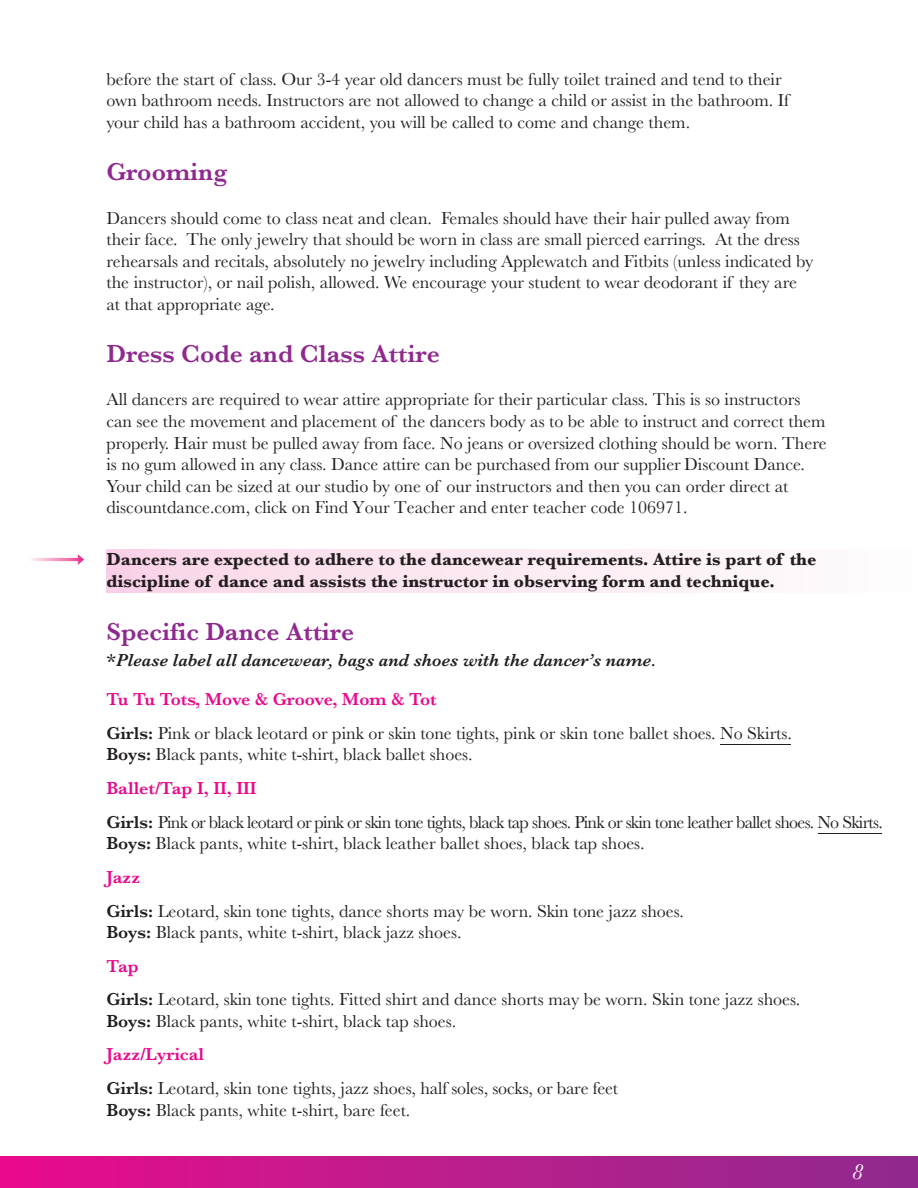
<style>
.page{position:relative;width:918px;height:1188px;background:#fff}
.page>*{position:absolute;margin:0;border:0;box-sizing:border-box;transform-origin:0 0}
.t1{font:600 25.5px "Baskerville";color:#8f298e}
.t2{font:italic 22.5px "Baskerville";color:#fff}
.t3{font:18px/21.6px "Baskerville";color:#231f20}
.t4{font:700 18px/21.6px "Baskerville";color:#231f20}
.t5{font:18px/33.6px "Baskerville";letter-spacing:-.04em;color:#231f20}
.t6{font:italic 600 18px/39.5px "Baskerville";color:#231f20}
.s1{font-style:normal}
.s2{font-style:normal;color:#ea098c}
.s3{font-weight:600}
.s4{font-weight:600;color:#ea098c}
</style>
<div class="page">
<div style="left:106px;top:549px;width:812px;height:43px;background:linear-gradient(to right,#fad5e7,#fefffe)"></div>
<div style="left:0;top:1157px;width:918px;height:31px;background:linear-gradient(to right,#e80d8c,#8f2c8d)"></div>
<svg style="left:31px;top:554px;width:53px;height:11px"></svg>
<hr style="left:720px;top:744px;width:71px;height:1px;background:#231f20">
<hr style="left:818px;top:833px;width:64px;height:1px;background:#231f20">
<p class="t3" style="left:106px;top:68px;width:684px">before the start of class. Our 3-4 year old dancers must be fully toilet trained and tend to their own bathroom needs. Instructors are not allowed to change a child or assist in the bathroom. If your child has a bathroom accident, you will be called to come and change them.</p>
<h1 class="t1" style="left:106px;top:154px;width:122px">Grooming</h1>
<p class="t3" style="left:106px;top:207px;width:708px">Dancers should come to class neat and clean. Females should have their hair pulled away from their face. The only jewelry that should be worn in class are small pierced earrings. At the dress rehearsals and recitals, absolutely no jewelry including Applewatch and Fitbits (unless indicated by the instructor), or nail polish, allowed. We encourage your student to wear deodorant if they are at that appropriate age.</p>
<h1 class="t1" style="left:106px;top:336px;width:335px">Dress Code and Class Attire</h1>
<p class="t3" style="left:106px;top:389px;width:722px">All dancers are required to wear attire appropriate for their particular class. This is so instructors can see the movement and placement of the dancers body as to be able to instruct and correct them properly. Hair must be pulled away from face. No jeans or oversized clothing should be worn. There is no gum allowed in any class. Dance attire can be purchased from our supplier Discount Dance.<br>Your child can be sized at our studio by one of our instructors and then you can order direct at discountdance.com, click on Find Your Teacher and enter teacher code 106971.</p>
<p class="t4" style="left:106px;top:549px;width:712px">Dancers are expected to adhere to the dancewear requirements. Attire is part of the discipline of dance and assists the instructor in observing form and technique.</p>
<h1 class="t1" style="left:106px;top:613px;width:249px">Specific Dance Attire</h1>
<p class="t6" style="left:106px;top:640px;width:551px"><span class="s1">*</span>Please label all dancewear, bags and shoes with the dancer’s name.<br><span class="s2">Tu Tu Tots, Move &amp; Groove, Mom &amp; Tot</span></p>
<p class="t3" style="left:106px;top:722px;width:687px"><span class="s3">Girls:</span> Pink or black leotard or pink or skin tone tights, pink or skin tone ballet shoes. No Skirts.<br><span class="s3">Boys:</span> Black pants, white t-shirt, black ballet shoes.</p>
<p class="t5" style="left:106px;top:772px;width:778px"><span class="s4">Ballet/Tap I, II, III<br></span><span class="s3">Girls:</span> Pink or black leotard or pink or skin tone tights, black tap shoes. Pink or skin tone leather ballet shoes. No Skirts.</p>
<p class="t3" style="left:106px;top:827px;width:579px;line-height:33.6px"><span class="s3">Boys:</span> Black pants, white t-shirt, black leather ballet shoes, black tap shoes.<br><span class="s4">Jazz<br></span><span class="s3">Girls:</span> Leotard, skin tone tights, dance shorts may be worn. Skin tone jazz shoes.</p>
<p class="t3" style="left:106px;top:916px;width:695px;line-height:33.6px"><span class="s3">Boys:</span> Black pants, white t-shirt, black jazz shoes.<br><span class="s4">Tap<br></span><span class="s3">Girls:</span> Leotard, skin tone tights. Fitted shirt and dance shorts may be worn. Skin tone jazz shoes.</p>
<p class="t3" style="left:107px;top:1005px;width:513px;line-height:33.6px"><span class="s3">Boys:</span> Black pants, white t-shirt, black tap shoes.<br><span class="s4">Jazz/Lyrical<br></span><span class="s3">Girls:</span> Leotard, skin tone tights, jazz shoes, half soles, socks, or bare feet</p>
<p class="t3" style="left:107px;top:1099px;width:305px"><span class="s3">Boys:</span> Black pants, white t-shirt, bare feet.</p>
<p class="t2" style="left:852px;top:1157px;width:13px">8</p>
</div>
